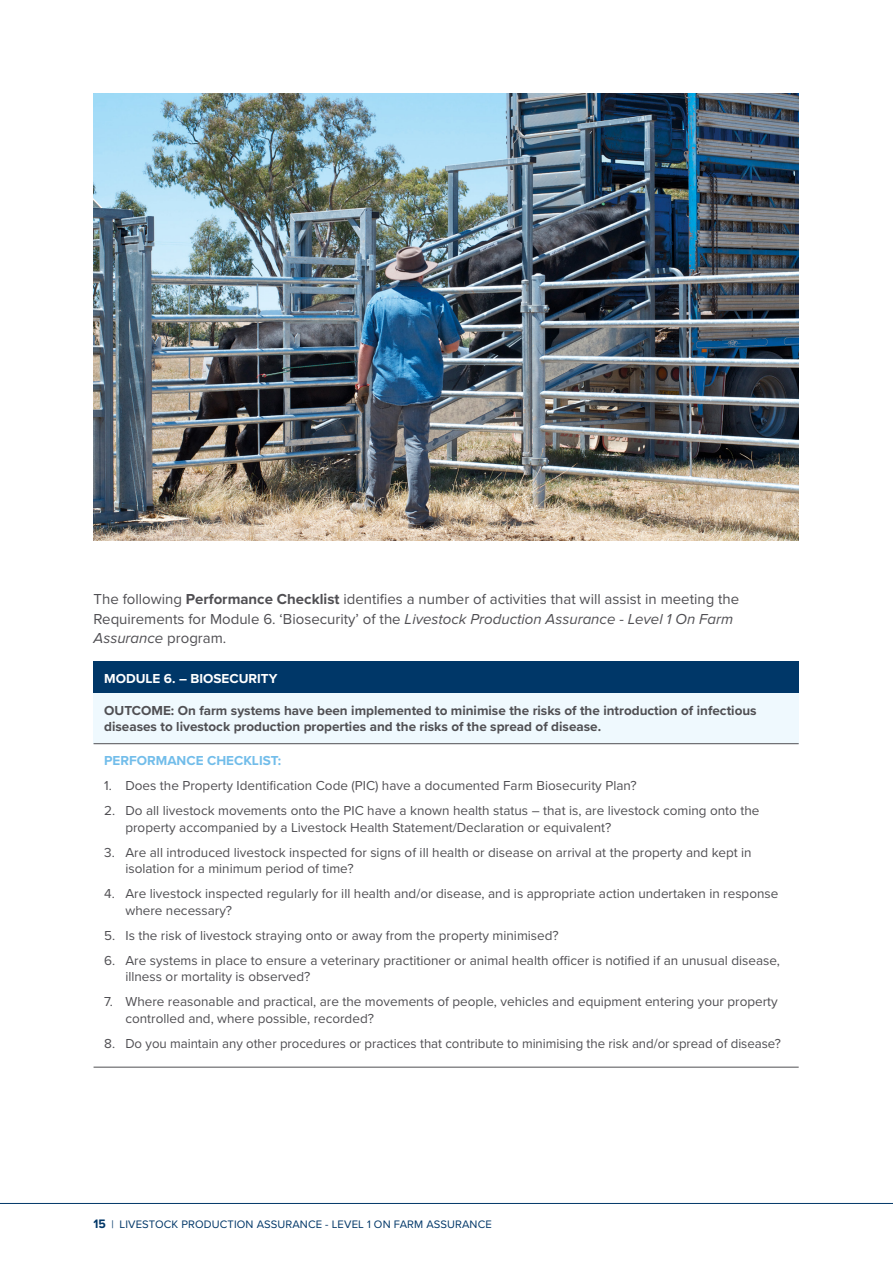
<style>
.page{position:relative;width:893px;height:1263px;background:#fff}
.page>*{position:absolute;margin:0;border:0;box-sizing:border-box;transform-origin:0 0}
.t1{font:15px/19.5px "Proxima Nova";color:#504f53}
.t2{font:13.5px/16.5px "Proxima Nova";color:#504f53}
.t3{font:700 13.5px/16.5px "Proxima Nova";color:#504f53}
.t4{font:700 13.5px "Proxima Nova";color:#72bdea}
.t5{font:700 13.5px "Proxima Nova";color:#fff}
.t6{font:11.25px "Proxima Nova";letter-spacing:.01em;color:#003768}
.s1{font-weight:700}
.s2{font-style:italic}
.s3{font-weight:700;font-size:12.75px}
</style>
<div class="page">
<div style="left:94px;top:661px;width:705px;height:32px;background:#003768"></div>
<div style="left:94px;top:693px;width:705px;height:51px;background:#eff9fe"></div>
<hr style="left:94px;top:743px;width:705px;height:1px;background:#504f53">
<hr style="left:94px;top:1067px;width:705px;height:1px;background:#504f53">
<img style="left:94px;top:94px;width:705px;height:446px">
<hr style="left:0;top:1203px;width:893px;height:1px;background:#003768">
<p class="t1" style="left:94px;top:589px;width:647px">The following <span class="s1">Performance Checklist</span> identifies a number of activities that will assist in meeting the<br>Requirements for Module 6. ‘Biosecurity’ of the <span class="s2">Livestock Production Assurance - Level 1 On Farm<br>Assurance</span> program.</p>
<p class="t5" style="left:104px;top:668px;width:175px">MODULE 6. – BIOSECURITY</p>
<p class="t3" style="left:104px;top:701px;width:654px">OUTCOME: On farm systems have been implemented to minimise the risks of the introduction of infectious diseases to livestock production properties and the risks of the spread of disease.</p>
<p class="t4" style="left:104px;top:750px;width:179px">PERFORMANCE CHECKLIST:</p>
<p class="t2" style="left:104px;top:777px;width:534px">1. Does the Property Identification Code (PIC) have a documented Farm Biosecurity Plan?</p>
<p class="t2" style="left:125px;top:802px;width:636px;text-indent:-21px">2. Do all livestock movements onto the PIC have a known health status – that is, are livestock coming onto the property accompanied by a Livestock Health Statement/Declaration or equivalent?</p>
<p class="t2" style="left:125px;top:843px;width:628px;text-indent:-21px">3. Are all introduced livestock inspected for signs of ill health or disease on arrival at the property and kept in isolation for a minimum period of time?</p>
<p class="t2" style="left:125px;top:885px;width:654px;text-indent:-21px">4. Are livestock inspected regularly for ill health and/or disease, and is appropriate action undertaken in response where necessary?</p>
<p class="t2" style="left:104px;top:926px;width:456px">5. Is the risk of livestock straying onto or away from the property minimised?</p>
<p class="t2" style="left:125px;top:951px;width:656px;text-indent:-21px">6. Are systems in place to ensure a veterinary practitioner or animal health officer is notified if an unusual disease, illness or mortality is observed?</p>
<p class="t2" style="left:125px;top:993px;width:654px;text-indent:-21px">7. Where reasonable and practical, are the movements of people, vehicles and equipment entering your property controlled and, where possible, recorded?</p>
<p class="t2" style="left:104px;top:1034px;width:678px">8. Do you maintain any other procedures or practices that contribute to minimising the risk and/or spread of disease?</p>
<p class="t6" style="left:94px;top:1215px;width:400px"><span class="s3">15</span> | LIVESTOCK PRODUCTION ASSURANCE - LEVEL 1 ON FARM ASSURANCE</p>
</div>
